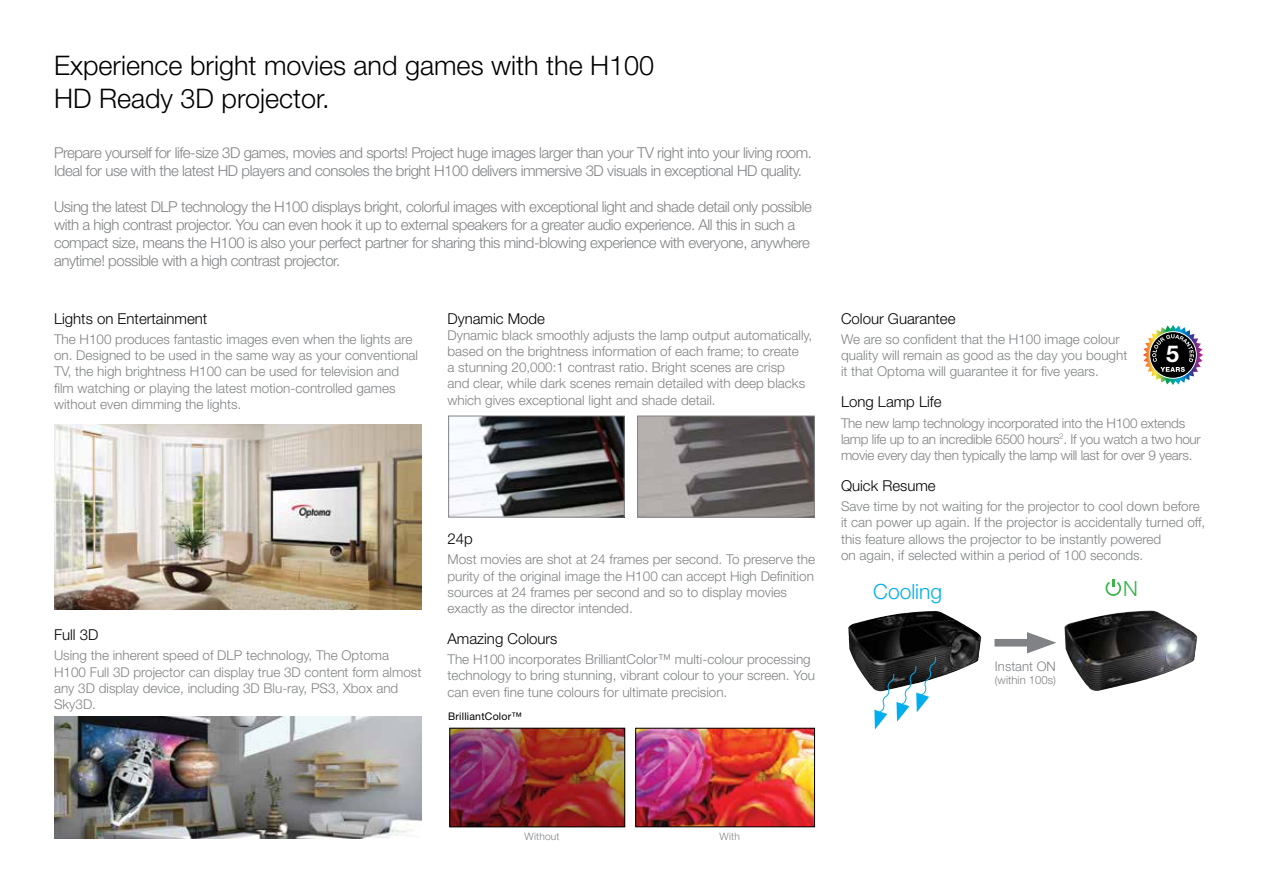
<style>
.page{position:relative;width:1263px;height:893px;background:#fff}
.page>*{position:absolute;margin:0;border:0;box-sizing:border-box;transform-origin:0 0}
.t1{font:300 27px/32.4px "Helvetica Neue";color:#000}
.t2{font:700 23.25px "Helvetica Neue";color:#fff}
.t3{font:300 21px "Helvetica Neue";color:#00aeef}
.t4{font:300 21px "Helvetica Neue";color:#39b54a}
.t5{font:300 15px/18px "Helvetica Neue";letter-spacing:-.03em;color:#808285}
.t6{font:300 15px "Helvetica Neue";color:#000}
.t7{font:300 13.5px/16.2px "Helvetica Neue";color:#808285}
.t8{font:300 13.5px/16.2px "Helvetica Neue";letter-spacing:-.02em;color:#808285}
.t9{font:300 13.2px "Helvetica Neue";color:#808285}
.t10{font:300 11.4px "Helvetica Neue";color:#808285}
.t11{font:10.5px "Helvetica Neue";letter-spacing:.02em;color:#000}
.t12{font:300 10.2px "Helvetica Neue";letter-spacing:.02em;color:#808285}
</style>
<div class="page">
<img style="left:54px;top:424px;width:368px;height:185px">
<img style="left:54px;top:716px;width:368px;height:123px">
<img style="left:639px;top:418px;width:174px;height:97px">
<div style="left:637px;top:416px;width:178px;height:101px;border:1px solid #808285"></div>
<img style="left:450px;top:418px;width:172px;height:97px">
<div style="left:448px;top:416px;width:176px;height:101px;border:1px solid #808285"></div>
<img style="left:637px;top:730px;width:176px;height:95px">
<div style="left:635px;top:728px;width:180px;height:99px;border:1px solid #000"></div>
<img style="left:451px;top:730px;width:172px;height:95px">
<div style="left:449px;top:728px;width:176px;height:99px;border:1px solid #000"></div>
<img style="left:1064px;top:611px;width:133px;height:80px">
<img style="left:848px;top:611px;width:133px;height:78px">
<svg style="left:1105px;top:579px;width:16px;height:17px"></svg>
<svg style="left:874px;top:656px;width:62px;height:73px"></svg>
<div style="left:994px;top:639px;width:45px;height:7px;background:#808285"></div>
<svg style="left:1027px;top:632px;width:29px;height:21px"></svg>
<svg style="left:1143px;top:325px;width:60px;height:60px"></svg>
<h1 class="t1" style="left:54px;top:49px;width:602px">Experience bright movies and games with the H100<br>HD Ready 3D projector.</h1>
<p class="t5" style="left:54px;top:143px;width:760px">Prepare yourself for life-size 3D games, movies and sports! Project huge images larger than your TV right into your living room.<br>Ideal for use with the latest HD players and consoles the bright H100 delivers immersive 3D visuals in exceptional HD quality.</p>
<p class="t5" style="left:54px;top:197px;width:759px">Using the latest DLP technology the H100 displays bright, colorful images with exceptional light and shade detail only possible with a high contrast projector. You can even hook it up to external speakers for a greater audio experience. All this in such a compact size, means the H100 is also your perfect partner for sharing this mind-blowing experience with everyone, anywhere anytime! possible with a high contrast projector.</p>
<p class="t6" style="left:54px;top:309px;width:155px">Lights on Entertainment</p>
<p class="t7" style="left:54px;top:331px;width:366px">The H100 produces fantastic images even when the lights are on. Designed to be used in the same way as your conventional TV, the high brightness H100 can be used for television and film watching or playing the latest motion-controlled games without even dimming the lights.</p>
<p class="t6" style="left:447px;top:309px;width:99px">Dynamic Mode</p>
<p class="t7" style="left:447px;top:327px;width:366px">Dynamic black smoothly adjusts the lamp output automatically, based on the brightness information of each frame; to create<br>a stunning 20,000:1 contrast ratio. Bright scenes are crisp<br>and clear, while dark scenes remain detailed with deep blacks which gives exceptional light and shade detail.</p>
<p class="t6" style="left:54px;top:625px;width:46px">Full 3D</p>
<p class="t7" style="left:54px;top:647px;width:369px">Using the inherent speed of DLP technology, The Optoma H100 Full 3D projector can display true 3D content form almost any 3D display device, including 3D Blu-ray, PS3, Xbox and Sky3D.</p>
<p class="t6" style="left:447px;top:529px;width:27px">24p</p>
<p class="t7" style="left:447px;top:551px;width:369px">Most movies are shot at 24 frames per second. To preserve the purity of the original image the H100 can accept High Definition sources at 24 frames per second and so to display movies exactly as the director intended.</p>
<p class="t6" style="left:447px;top:629px;width:112px">Amazing Colours</p>
<p class="t7" style="left:447px;top:651px;width:369px">The H100 incorporates BrilliantColor™ multi-colour processing technology to bring stunning, vibrant colour to your screen. You can even fine tune colours for ultimate precision.</p>
<p class="t11" style="left:448px;top:710px;width:75px">BrilliantColor™</p>
<p class="t6" style="left:841px;top:309px;width:116px">Colour Guarantee</p>
<p class="t7" style="left:841px;top:331px;width:288px">We are so confident that the H100 image colour quality will remain as good as the day you bought it that Optoma will guarantee it for five years.</p>
<p class="t6" style="left:841px;top:393px;width:102px">Long Lamp Life</p>
<p class="t8" style="left:841px;top:414px;width:361px">The new lamp technology incorporated into the H100 extends lamp life up to an incredible 6500 hours<sup>2</sup>. If you watch a two hour movie every day then typically the lamp will last for over 9 years.</p>
<p class="t6" style="left:841px;top:476px;width:96px">Quick Resume</p>
<p class="t7" style="left:841px;top:498px;width:366px">Save time by not waiting for the projector to cool down before it can power up again. If the projector is accidentally turned off, this feature allows the projector to be instantly powered<br>on again, if selected within a period of 100 seconds.</p>
<h3 class="t3" style="left:873px;top:578px;width:70px">Cooling</h3>
<h2 class="t2" style="left:1166px;top:339px;width:14px">5</h2>
<h3 class="t4" style="left:1123px;top:576px;width:16px">N</h3>
<p class="t9" style="left:995px;top:658px;width:63px">Instant ON</p>
<p class="t10" style="left:995px;top:673px;width:63px">(within 100s)</p>
<p class="t12" style="left:524px;top:830px;width:37px">Without</p>
<p class="t12" style="left:719px;top:830px;width:22px">With</p>
</div>
